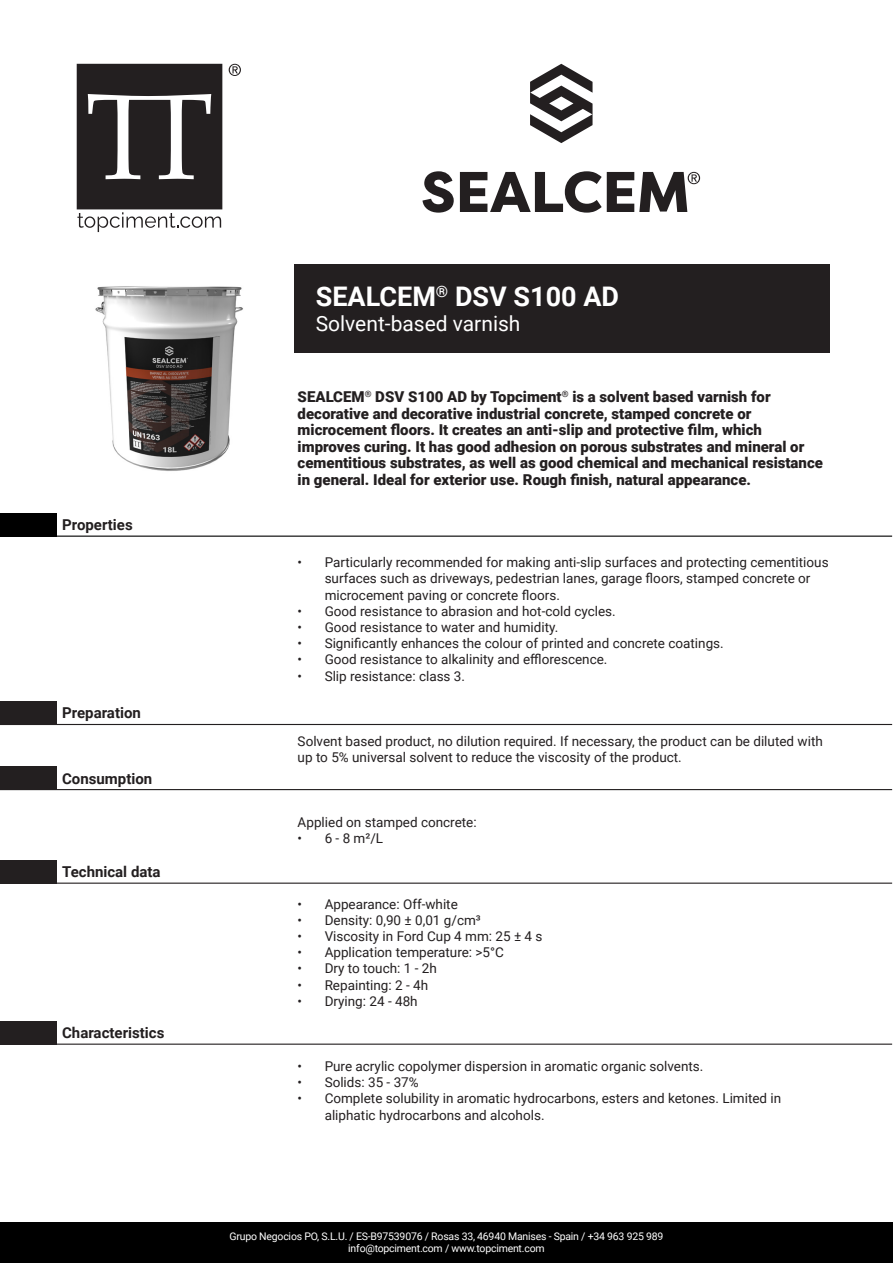
<style>
.page{position:relative;width:893px;height:1263px;background:#fff}
.page>*{position:absolute;margin:0;border:0;box-sizing:border-box;transform-origin:0 0}
.t1{font:700 27px "Roboto";color:#fff}
.t2{font:21px "Roboto";color:#fff}
.TEXTO_DESTACADO{font:900 15px/16.5px "Roboto";color:#231f20}
.t3{font:700 15px "Roboto";color:#231f20}
.TEXTO_GROSO{font:13.5px/16.2px "Roboto";color:#231f20}
.LISTA{font:13.5px "Roboto";color:#231f20}
.t4{font:10.5px/12px "Roboto";letter-spacing:-.02em;color:#fff;text-align:center}
</style>
<div class="page">
<div style="left:0;top:1222px;width:893px;height:41px;background:#000"></div>
<img style="left:95px;top:286px;width:148px;height:185px">
<div style="left:294px;top:264px;width:535px;height:88px;background:#231f20"></div>
<svg style="left:77px;top:64px;width:145px;height:168px"></svg>
<svg style="left:229px;top:64px;width:12px;height:12px"></svg>
<svg style="left:530px;top:64px;width:62px;height:79px"></svg>
<svg style="left:422px;top:171px;width:32px;height:42px"></svg>
<svg style="left:460px;top:171px;width:240px;height:42px"></svg>
<div style="left:0;top:513px;width:56px;height:23px;background:#000"></div>
<hr style="left:0;top:536px;width:56px;height:1px;background:#000">
<hr style="left:56px;top:536px;width:836px;height:1px;background:#000">
<div style="left:0;top:701px;width:56px;height:23px;background:#231f20"></div>
<hr style="left:0;top:724px;width:56px;height:1px;background:#231f20">
<hr style="left:56px;top:724px;width:836px;height:1px;background:#231f20">
<div style="left:0;top:766px;width:56px;height:24px;background:#231f20"></div>
<hr style="left:56px;top:789px;width:836px;height:1px;background:#231f20">
<div style="left:0;top:860px;width:56px;height:23px;background:#231f20"></div>
<hr style="left:0;top:882px;width:56px;height:2px;background:#231f20">
<hr style="left:56px;top:882px;width:836px;height:2px;background:#231f20">
<div style="left:0;top:1021px;width:56px;height:23px;background:#231f20"></div>
<hr style="left:0;top:1043px;width:56px;height:2px;background:#231f20">
<hr style="left:56px;top:1043px;width:836px;height:2px;background:#231f20">
<h3 class="t3" style="left:62px;top:514px;width:72px">Properties</h3>
<h3 class="t3" style="left:62px;top:703px;width:80px">Preparation</h3>
<h3 class="t3" style="left:62px;top:768px;width:92px">Consumption</h3>
<h3 class="t3" style="left:62px;top:861px;width:100px">Technical data</h3>
<h3 class="t3" style="left:62px;top:1022px;width:104px">Characteristics</h3>
<h1 class="t1" style="left:316px;top:277px;width:305px">SEALCEM<sup>®</sup> DSV S100 AD</h1>
<h2 class="t2" style="left:316px;top:309px;width:206px">Solvent-based varnish</h2>
<p class="TEXTO_DESTACADO" style="left:298px;top:388px;width:527px">SEALCEM<sup>®</sup> DSV S100 AD by Topciment<sup>®</sup> is a solvent based varnish for decorative and decorative industrial concrete, stamped concrete or microcement floors. It creates an anti-slip and protective film, which improves curing. It has good adhesion on porous substrates and mineral or cementitious substrates, as well as good chemical and mechanical resistance in general. Ideal for exterior use. Rough finish, natural appearance.</p>
<p class="TEXTO_GROSO" style="left:325px;top:554px;width:505px;text-indent:-27px">• Particularly recommended for making anti-slip surfaces and protecting cementitious surfaces such as driveways, pedestrian lanes, garage floors, stamped concrete or microcement paving or concrete floors.</p>
<p class="TEXTO_GROSO" style="left:298px;top:602px;width:320px">• Good resistance to abrasion and hot-cold cycles.</p>
<p class="TEXTO_GROSO" style="left:298px;top:619px;width:262px">• Good resistance to water and humidity.</p>
<p class="TEXTO_GROSO" style="left:298px;top:635px;width:428px">• Significantly enhances the colour of printed and concrete coatings.</p>
<p class="TEXTO_GROSO" style="left:298px;top:651px;width:311px">• Good resistance to alkalinity and efflorescence.</p>
<p class="TEXTO_GROSO" style="left:298px;top:667px;width:169px">• Slip resistance: class 3.</p>
<p class="TEXTO_GROSO" style="left:298px;top:732px;width:527px">Solvent based product, no dilution required. If necessary, the product can be diluted with up to 5% universal solvent to reduce the viscosity of the product.</p>
<p class="LISTA" style="left:298px;top:813px;width:181px">Applied on stamped concrete:</p>
<p class="TEXTO_GROSO" style="left:298px;top:830px;width:87px">• 6 - 8 m²/L</p>
<p class="TEXTO_GROSO" style="left:298px;top:895px;width:162px">• Appearance: Off-white</p>
<p class="TEXTO_GROSO" style="left:298px;top:911px;width:185px">• Density: 0,90 ± 0,01 g/cm³</p>
<p class="TEXTO_GROSO" style="left:298px;top:928px;width:246px">• Viscosity in Ford Cup 4 mm: 25 ± 4 s</p>
<p class="TEXTO_GROSO" style="left:298px;top:944px;width:208px">• Application temperature: &gt;5°C</p>
<p class="TEXTO_GROSO" style="left:298px;top:960px;width:141px">• Dry to touch: 1 - 2h</p>
<p class="TEXTO_GROSO" style="left:298px;top:976px;width:132px">• Repainting: 2 - 4h</p>
<p class="TEXTO_GROSO" style="left:298px;top:992px;width:122px">• Drying: 24 - 48h</p>
<p class="TEXTO_GROSO" style="left:298px;top:1057px;width:407px">• Pure acrylic copolymer dispersion in aromatic organic solvents.</p>
<p class="TEXTO_GROSO" style="left:298px;top:1074px;width:123px">• Solids: 35 - 37%</p>
<p class="TEXTO_GROSO" style="left:325px;top:1090px;width:458px;text-indent:-27px">• Complete solubility in aromatic hydrocarbons, esters and ketones. Limited in aliphatic hydrocarbons and alcohols.</p>
<p class="t4" style="left:230px;top:1230px;width:435px">Grupo Negocios PO, S.L.U. / ES-B97539076 / Rosas 33, 46940 Manises - Spain / +34 963 925 989 info@topciment.com / www.topciment.com</p>
</div>
